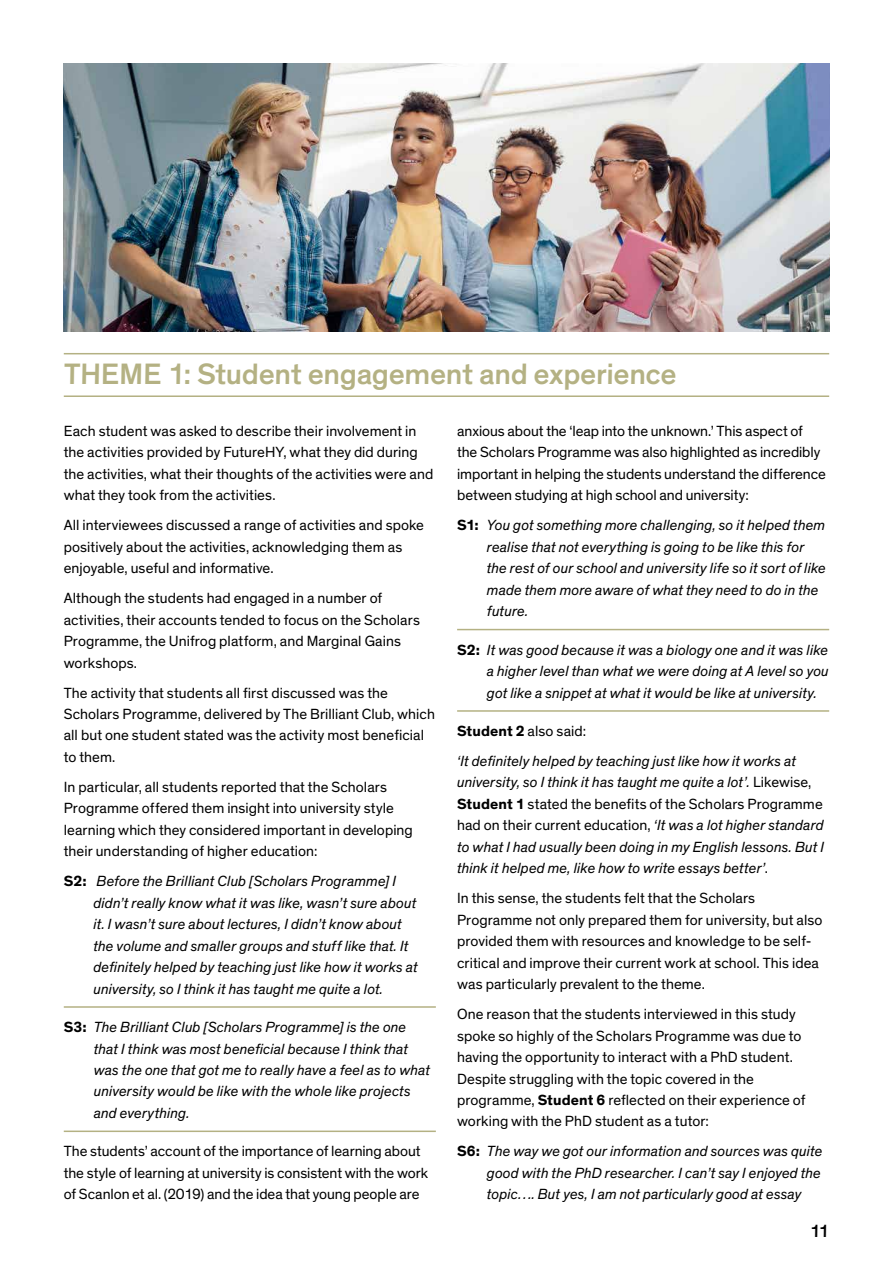
<style>
.page{position:relative;width:893px;height:1263px;background:#fff}
.page>*{position:absolute;margin:0;border:0;box-sizing:border-box;transform-origin:0 0}
.t1{font:500 30px "Theinhardt";color:#b4b183}
.t2{font:500 18px "Theinhardt";color:#000}
.t3{font:15px/21.5px "Theinhardt";letter-spacing:.005em;color:#000}
.t4{font:italic 15px/21.5px "Theinhardt";letter-spacing:.005em;color:#000}
.s1{font-weight:700;font-style:normal}
.s2{font-style:normal}
.s3{font-weight:700}
</style>
<div class="page">
<hr style="left:64px;top:353px;width:765px;height:1px;background:#b4b183">
<hr style="left:64px;top:395px;width:765px;height:2px;background:#b4b183">
<hr style="left:64px;top:1006px;width:372px;height:2px;background:#b4b183">
<hr style="left:64px;top:1130px;width:372px;height:2px;background:#b4b183">
<hr style="left:457px;top:629px;width:372px;height:1px;background:#b4b183">
<hr style="left:457px;top:710px;width:372px;height:2px;background:#b4b183">
<img style="left:64px;top:64px;width:765px;height:268px">
<h1 class="t1" style="left:64px;top:356px;width:615px">THEME 1: Student engagement and experience</h1>
<p class="t3" style="left:64px;top:420px;width:371px">Each student was asked to describe their involvement in the activities provided by FutureHY, what they did during the activities, what their thoughts of the activities were and what they took from the activities.</p>
<p class="t3" style="left:64px;top:515px;width:362px">All interviewees discussed a range of activities and spoke positively about the activities, acknowledging them as enjoyable, useful and informative.</p>
<p class="t3" style="left:64px;top:588px;width:358px">Although the students had engaged in a number of activities, their accounts tended to focus on the Scholars Programme, the Unifrog platform, and Marginal Gains workshops.</p>
<p class="t3" style="left:64px;top:682px;width:373px">The activity that students all first discussed was the Scholars Programme, delivered by The Brilliant Club, which all but one student stated was the activity most beneficial to them.</p>
<p class="t3" style="left:64px;top:776px;width:351px">In particular, all students reported that the Scholars Programme offered them insight into university style learning which they considered important in developing their understanding of higher education:</p>
<p class="t4" style="left:94px;top:871px;width:326px;text-indent:-30px"><span class="s1">S2:</span> Before the Brilliant Club [Scholars Programme] I didn’t really know what it was like, wasn’t sure about it. I wasn’t sure about lectures, I didn’t know about the volume and smaller groups and stuff like that. It definitely helped by teaching just like how it works at university, so I think it has taught me quite a lot.</p>
<p class="t4" style="left:94px;top:1017px;width:338px;text-indent:-30px"><span class="s1">S3:</span> The Brilliant Club [Scholars Programme] is the one that I think was most beneficial because I think that was the one that got me to really have a feel as to what university would be like with the whole like projects and everything.</p>
<p class="t3" style="left:64px;top:1141px;width:366px">The students’ account of the importance of learning about the style of learning at university is consistent with the work of Scanlon et al. (2019) and the idea that young people are</p>
<p class="t3" style="left:457px;top:420px;width:370px">anxious about the ‘leap into the unknown.’ This aspect of the Scholars Programme was also highlighted as incredibly important in helping the students understand the difference between studying at high school and university:</p>
<p class="t4" style="left:487px;top:515px;width:341px;text-indent:-30px"><span class="s1">S1:</span> You got something more challenging, so it helped them realise that not everything is going to be like this for the rest of our school and university life so it sort of like made them more aware of what they need to do in the future.</p>
<p class="t4" style="left:487px;top:639px;width:343px;text-align:justify;text-indent:-30px"><span class="s1">S2:</span> It was good because it was a biology one and it was like a higher level than what we were doing at A level so you got like a snippet at what it would be like at university.</p>
<p class="t4" style="left:457px;top:716px;width:340px;line-height:30px"><span class="s1">Student 2</span> <span class="s2">also said:<br></span>‘It definitely helped by teaching just like how it works at</p>
<p class="t4" style="left:457px;top:772px;width:369px">university, so I think it has taught me quite a lot’. <span class="s2">Likewise, </span><span class="s1">Student 1</span> <span class="s2">stated the benefits of the Scholars Programme had on their current education,</span> ‘It was a lot higher standard to what I had usually been doing in my English lessons. But I think it helped me, like how to write essays better’<span class="s2">.</span></p>
<p class="t3" style="left:457px;top:888px;width:367px">In this sense, the students felt that the Scholars Programme not only prepared them for university, but also provided them with resources and knowledge to be self&shy;critical and improve their current work at school. This idea was particularly prevalent to the theme.</p>
<p class="t3" style="left:457px;top:1004px;width:350px">One reason that the students interviewed in this study spoke so highly of the Scholars Programme was due to having the opportunity to interact with a PhD student.<br>Despite struggling with the topic covered in the programme, <span class="s3">Student 6</span> reflected on their experience of working with the PhD student as a tutor:</p>
<p class="t4" style="left:487px;top:1141px;width:337px;text-align:justify;text-indent:-30px"><span class="s1">S6:</span> The way we got our information and sources was quite good with the PhD researcher. I can’t say I enjoyed the topic…. But yes, I am not particularly good at essay</p>
<p class="t2" style="left:810px;top:1220px;width:21px">11</p>
</div>
